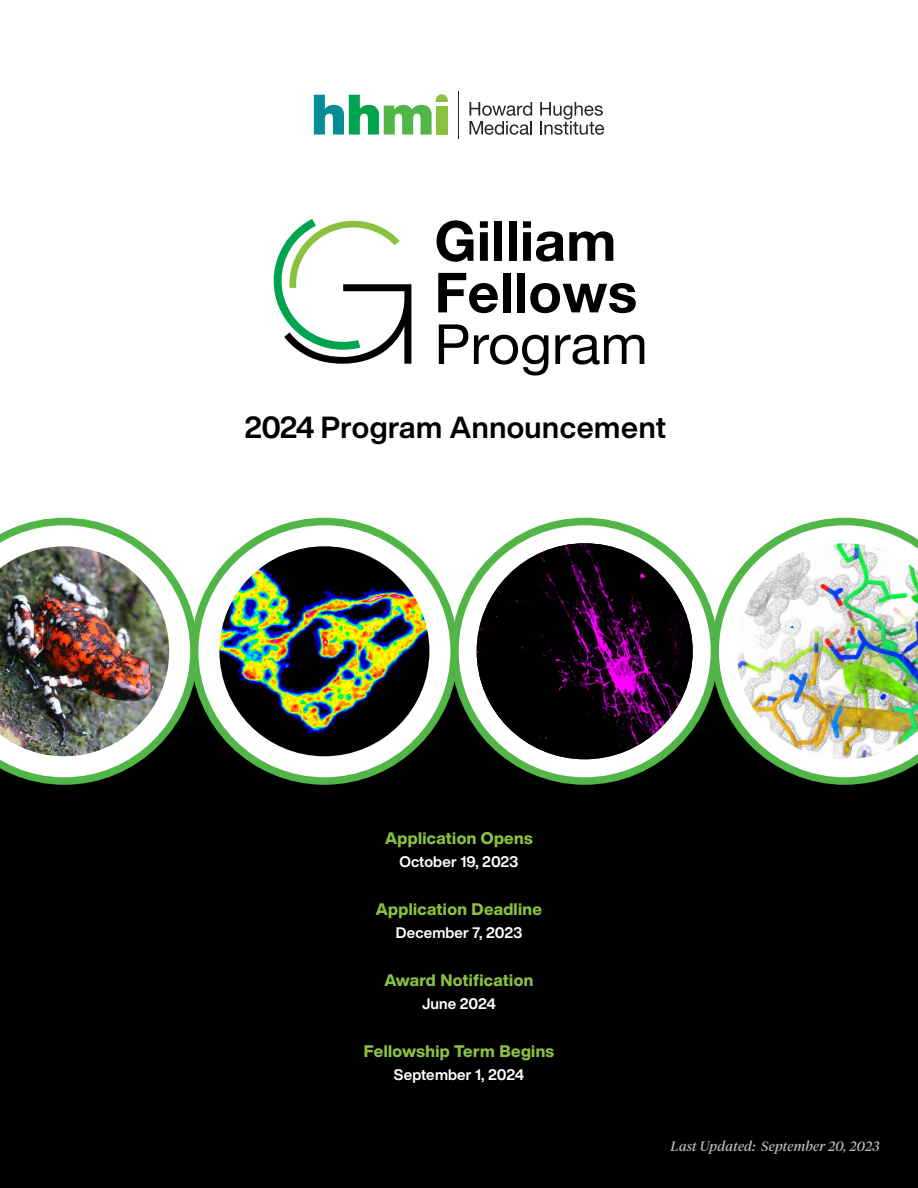
<style>
.page{position:relative;width:918px;height:1188px;background:#fff}
.page>*{position:absolute;margin:0;border:0;box-sizing:border-box;transform-origin:0 0}
.t1{font:700 30px "Helvetica Now Display";letter-spacing:.02em;color:#000}
.t2{font:800 16.5px "Helvetica Now Display";letter-spacing:.02em;color:#8ac240}
.t3{font:700 15px "Helvetica Now Display";letter-spacing:.01em;color:#fff}
.t4{font:italic 13.5px "Tiempos Headline";letter-spacing:.015em;color:#fff}
</style>
<div class="page">
<div style="left:0;top:682px;width:918px;height:506px;background:#000"></div>
<svg style="left:314px;top:94px;width:134px;height:41px"></svg>
<hr style="left:458px;top:91px;width:1px;height:48px;background:#262626">
<svg style="left:469px;top:102px;width:63px;height:33px"></svg>
<svg style="left:540px;top:102px;width:65px;height:33px"></svg>
<svg style="left:274px;top:219px;width:137px;height:145px"></svg>
<svg style="left:437px;top:220px;width:36px;height:42px"></svg>
<svg style="left:480px;top:221px;width:8px;height:40px"></svg>
<div style="left:494px;top:221px;width:8px;height:40px;background:#000"></div>
<div style="left:509px;top:221px;width:8px;height:40px;background:#000"></div>
<svg style="left:523px;top:221px;width:90px;height:41px"></svg>
<svg style="left:438px;top:273px;width:60px;height:40px"></svg>
<div style="left:503px;top:273px;width:8px;height:39px;background:#000"></div>
<div style="left:517px;top:273px;width:8px;height:39px;background:#000"></div>
<svg style="left:530px;top:283px;width:106px;height:30px"></svg>
<svg style="left:439px;top:324px;width:29px;height:40px"></svg>
<svg style="left:474px;top:335px;width:74px;height:41px"></svg>
<svg style="left:555px;top:335px;width:89px;height:30px"></svg>
<svg style="left:455px;top:522px;width:259px;height:259px"></svg>
<div style="left:451px;top:518px;width:267px;height:267px;border:8px solid #52b547;border-radius:50%"></div>
<img style="left:477px;top:543px;width:216px;height:216px;border-radius:108px">
<svg style="left:195px;top:522px;width:259px;height:259px"></svg>
<div style="left:191px;top:518px;width:267px;height:267px;border:8px solid #52b547;border-radius:50%"></div>
<img style="left:219px;top:546px;width:210px;height:210px;border-radius:105px">
<svg style="left:0;top:518px;width:198px;height:267px"></svg>
<img style="left:0;top:546px;width:169px;height:210px">
<svg style="left:711px;top:518px;width:207px;height:267px"></svg>
<img style="left:737px;top:543px;width:181px;height:216px">
<h1 class="t1" style="left:244px;top:406px;width:423px">2024 Program Announcement</h1>
<p class="t2" style="left:385px;top:827px;width:149px">Application Opens</p>
<p class="t3" style="left:399px;top:851px;width:121px">October 19, 2023</p>
<p class="t2" style="left:376px;top:898px;width:168px">Application Deadline</p>
<p class="t3" style="left:396px;top:922px;width:128px">December 7, 2023</p>
<p class="t2" style="left:385px;top:969px;width:150px">Award Notification</p>
<p class="t3" style="left:422px;top:993px;width:75px">June 2024</p>
<p class="t2" style="left:364px;top:1040px;width:192px">Fellowship Term Begins</p>
<p class="t3" style="left:394px;top:1064px;width:132px">September 1, 2024</p>
<p class="t4" style="left:671px;top:1137px;width:210px">Last Updated: September 20, 2023</p>
</div>
